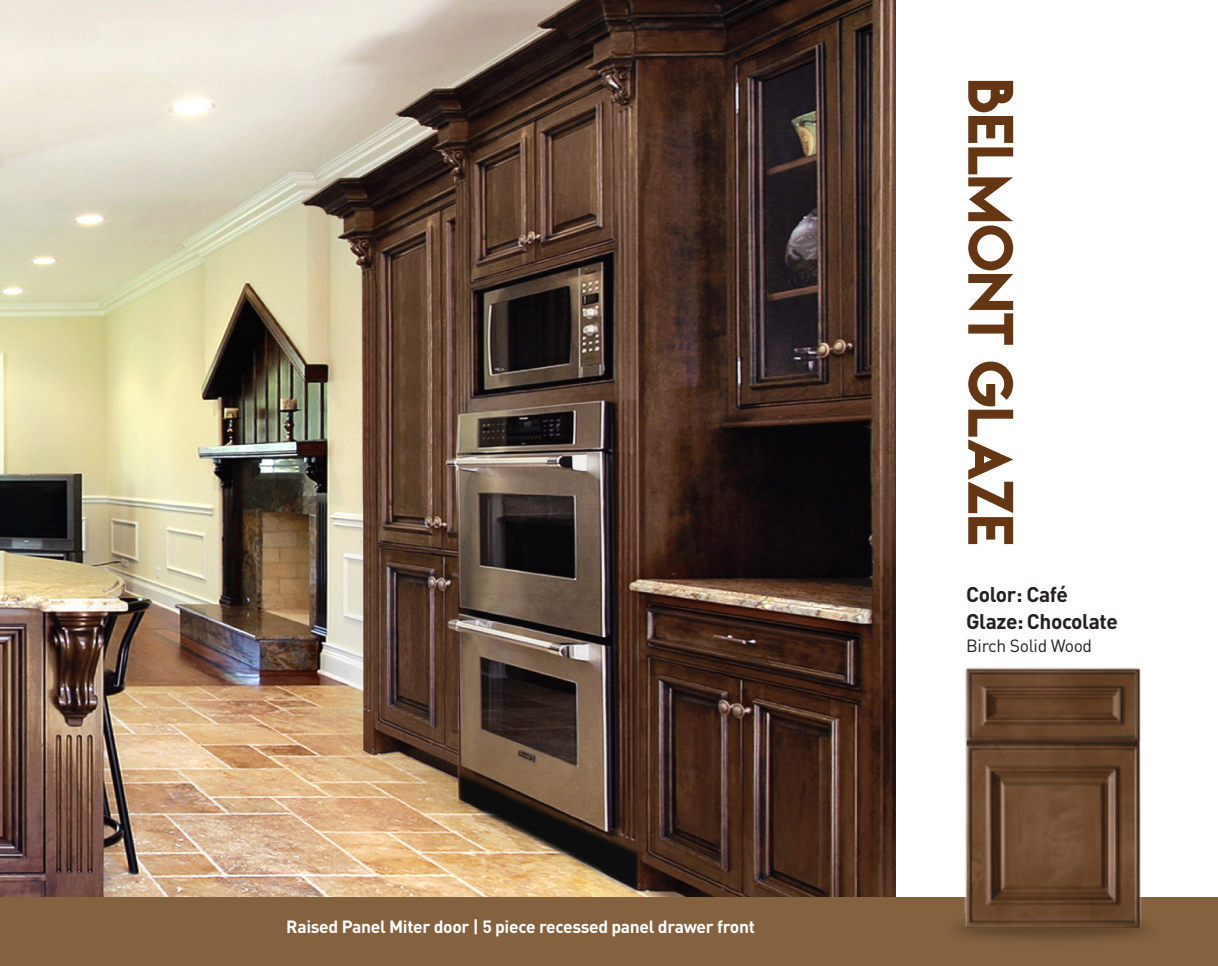
<style>
.page{position:relative;width:1218px;height:966px;background:#fff}
.page>*{position:absolute;margin:0;border:0;box-sizing:border-box;transform-origin:0 0}
.t1{font:57.05px "Lemon Milk";color:#643613}
.t2{font:700 21px "DIN Pro";letter-spacing:-.02em;color:#231f20}
.t3{font:700 17.5px "DIN Pro";letter-spacing:-.02em;color:#fff}
.t4{font:17.5px "DIN Pro";letter-spacing:-.02em;color:#231f20}
</style>
<div class="page">
<img style="left:0;top:0;width:895px;height:896px">
<div style="left:0;top:896px;width:1218px;height:70px;background:#84613f"></div>
<img style="left:942px;top:667px;width:218px;height:273px">
<p class="t3" style="left:286px;top:914px;width:470px">Raised Panel Miter door | 5 piece recessed panel drawer front</p>
<p class="t1" style="left:1020px;top:81px;width:469px;rotate:90deg">Belmont Glaze</p>
<p class="t2" style="left:966px;top:580px;width:103px">Color: Café</p>
<p class="t2" style="left:966px;top:607px;width:153px">Glaze: Chocolate</p>
<p class="t4" style="left:966px;top:633px;width:127px">Birch Solid Wood</p>
</div>
